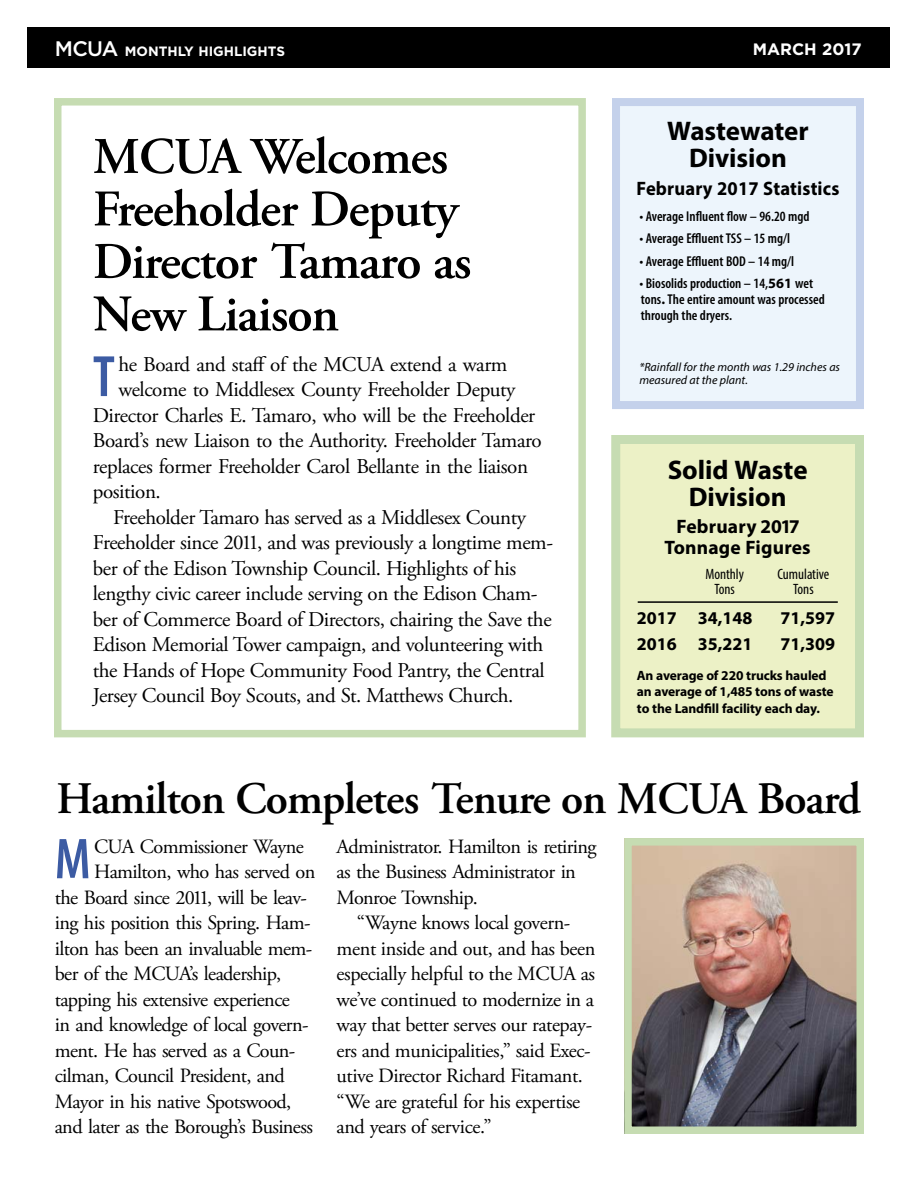
<style>
.page{position:relative;width:918px;height:1188px;background:#fff}
.page>*{position:absolute;margin:0;border:0;box-sizing:border-box;transform-origin:0 0}
.t1{font:600 condensed 58.8px "Myriad Pro";color:#3c5ba3}
.t2{font:600 condensed 58.05px "Myriad Pro";color:#3c5ba3}
.t3{font:600 51.3px/52.5px "Adobe Garamond Pro";letter-spacing:-.02em;color:#000}
.t4{font:600 45px "Adobe Garamond Pro";letter-spacing:-.02em;color:#000}
.t5{font:700 27px/27px "Myriad Pro";letter-spacing:-.005em;color:#000;text-align:center}
.t6{font:21px "Adobe Garamond Pro";letter-spacing:-.02em;color:#000}
.t7{font:20.25px/25.5px "Adobe Garamond Pro";letter-spacing:-.03em;color:#000}
.t8{font:700 19.5px/21px "Myriad Pro";letter-spacing:.01em;color:#000;text-align:center}
.t9{font:700 19.5px "Myriad Pro";letter-spacing:.01em;color:#000;scale:.95 1}
.t10{font:700 18px "Myriad Pro";color:#000}
.t11{font:700 16.5px "Gotham";color:#fff}
.t12{font:condensed 15px "Myriad Pro";color:#000}
.t13{font:600 condensed 14.25px/15.8px "Myriad Pro";color:#000}
.t14{font:700 13.5px/16.5px "Myriad Pro";letter-spacing:-.01em;color:#000}
.t15{font:700 13.5px "Gotham";color:#fff}
.t16{font:italic 12px/13.5px "Myriad Pro";color:#000}
.s1{font-weight:500;font-size:21px}
.s2{font-weight:700;font-stretch:normal}
</style>
<div class="page">
<div style="left:54px;top:98px;width:532px;height:639px;border:8px solid #c6dcb2"></div>
<div style="left:28px;top:27px;width:862px;height:41px;background:#000"></div>
<div style="left:616px;top:440px;width:244px;height:293px;background:#ecf1c6"></div>
<div style="left:611px;top:435px;width:253px;height:302px;border:9px solid #c6dcb2"></div>
<hr style="left:638px;top:601px;width:200px;height:2px;background:#000">
<img style="left:633px;top:847px;width:222px;height:278px">
<div style="left:624px;top:838px;width:240px;height:296px;border:8px solid #c6dcb2"></div>
<div style="left:616px;top:102px;width:244px;height:303px;background:#edf5fc"></div>
<div style="left:612px;top:98px;width:252px;height:311px;border:8px solid #c4d1eb"></div>
<p class="t15" style="left:55px;top:47px;width:232px"><span class="s1">MCUA</span> MONTHLY HIGHLIGHTS</p>
<p class="t11" style="left:753px;top:43px;width:110px">MARCH 2017</p>
<h3 class="t3" style="left:93px;top:135px;width:380px">MCUA Welcomes<br>Freeholder Deputy<br>Director Tamaro as<br>New Liaison</h3>
<h1 class="t1" style="left:93px;top:354px;width:24px">T</h1>
<p class="t6" style="left:118px;top:356px;width:391px">he Board and staff of the MCUA extend a warm</p>
<p class="t6" style="left:118px;top:381px;width:399px">welcome to Middlesex County Freeholder Deputy</p>
<p class="t6" style="left:93px;top:407px;width:444px">Director Charles E. Tamaro, who will be the Freeholder</p>
<p class="t6" style="left:93px;top:432px;width:450px">Board’s new Liaison to the Authority. Freeholder Tamaro</p>
<p class="t6" style="left:93px;top:458px;width:437px">replaces former Freeholder Carol Bellante in the liaison</p>
<p class="t6" style="left:93px;top:483px;width:69px">position.</p>
<p class="t6" style="left:113px;top:509px;width:414px">Freeholder Tamaro has served as a Middlesex County</p>
<p class="t6" style="left:93px;top:534px;width:462px">Freeholder since 2011, and was previously a longtime mem-</p>
<p class="t6" style="left:93px;top:560px;width:425px">ber of the Edison Township Council. Highlights of his</p>
<p class="t6" style="left:93px;top:585px;width:446px">lengthy civic career include serving on the Edison Cham-</p>
<p class="t6" style="left:93px;top:611px;width:460px">ber of Commerce Board of Directors, chairing the Save the</p>
<p class="t6" style="left:93px;top:636px;width:452px">Edison Memorial Tower campaign, and volunteering with</p>
<p class="t6" style="left:93px;top:662px;width:453px">the Hands of Hope Community Food Pantry, the Central</p>
<p class="t6" style="left:93px;top:687px;width:422px">Jersey Council Boy Scouts, and St. Matthews Church.</p>
<h3 class="t5" style="left:667px;top:120px;width:143px">Wastewater<br>Division</h3>
<p class="t9" style="left:637px;top:181px;width:215px">February 2017 Statistics</p>
<p class="t13" style="left:639px;top:210px;width:172px">• Average Influent flow – 96.20 mgd</p>
<p class="t13" style="left:639px;top:232px;width:152px">• Average Effluent TSS – 15 mg/l</p>
<p class="t13" style="left:639px;top:255px;width:156px">• Average Effluent BOD – 14 mg/l</p>
<p class="t13" style="left:639px;top:277px;width:187px">• Biosolids production – 14,<span class="s2">561</span> wet tons<span class="s2">.</span> The entire amount was processed through the dryers.</p>
<p class="t16" style="left:639px;top:361px;width:202px">*Rainfall for the month was 1.29 inches as measured at the plant.</p>
<h3 class="t5" style="left:668px;top:459px;width:141px">Solid Waste<br>Division</h3>
<p class="t8" style="left:664px;top:518px;width:148px">February 2017<br>Tonnage Figures</p>
<p class="t12" style="left:705px;top:569px;width:40px">Monthly</p>
<p class="t12" style="left:778px;top:569px;width:53px">Cumulative</p>
<p class="t12" style="left:714px;top:584px;width:22px">Tons</p>
<p class="t12" style="left:793px;top:584px;width:22px">Tons</p>
<p class="t10" style="left:637px;top:612px;width:117px">2017 34,148</p>
<p class="t10" style="left:780px;top:612px;width:56px">71,597</p>
<p class="t10" style="left:637px;top:637px;width:117px">2016 35,221</p>
<p class="t10" style="left:780px;top:637px;width:56px">71,309</p>
<p class="t14" style="left:637px;top:669px;width:198px">An average of 220 trucks hauled an average of 1,485 tons of waste to the Landfill facility each day.</p>
<h3 class="t4" style="left:56px;top:780px;width:806px">Hamilton Completes Tenure on MCUA Board</h3>
<h2 class="t2" style="left:55px;top:837px;width:38px">M</h2>
<p class="t7" style="left:94px;top:835px;width:211px">CUA Commissioner Wayne</p>
<p class="t7" style="left:337px;top:835px;width:261px">Administrator. Hamilton is retiring as the Business Administrator in<br>Monroe Township.</p>
<p class="t7" style="left:337px;top:912px;width:260px;text-indent:20px">“Wayne knows local govern&shy;ment inside and out, and has been especially helpful to the MCUA as we’ve continued to modernize in a way that better serves our ratepay&shy;ers and municipalities,” said Exec&shy;utive Director Richard Fitamant. “We are grateful for his expertise and years of service.”</p>
<p class="t7" style="left:94px;top:861px;width:223px">Hamilton, who has served on</p>
<p class="t7" style="left:55px;top:886px;width:254px">the Board since 2011, will be leav-</p>
<p class="t7" style="left:55px;top:912px;width:257px">ing his position this Spring. Ham-</p>
<p class="t7" style="left:55px;top:937px;width:259px">ilton has been an invaluable mem-</p>
<p class="t7" style="left:55px;top:963px;width:228px">ber of the MCUA’s leadership,</p>
<p class="t7" style="left:55px;top:988px;width:237px">tapping his extensive experience</p>
<p class="t7" style="left:55px;top:1014px;width:255px">in and knowledge of local govern-</p>
<p class="t7" style="left:55px;top:1039px;width:242px">ment. He has served as a Coun-</p>
<p class="t7" style="left:55px;top:1065px;width:232px">cilman, Council President, and</p>
<p class="t7" style="left:55px;top:1090px;width:238px">Mayor in his native Spotswood,</p>
<p class="t7" style="left:55px;top:1116px;width:260px">and later as the Borough’s Business</p>
</div>
